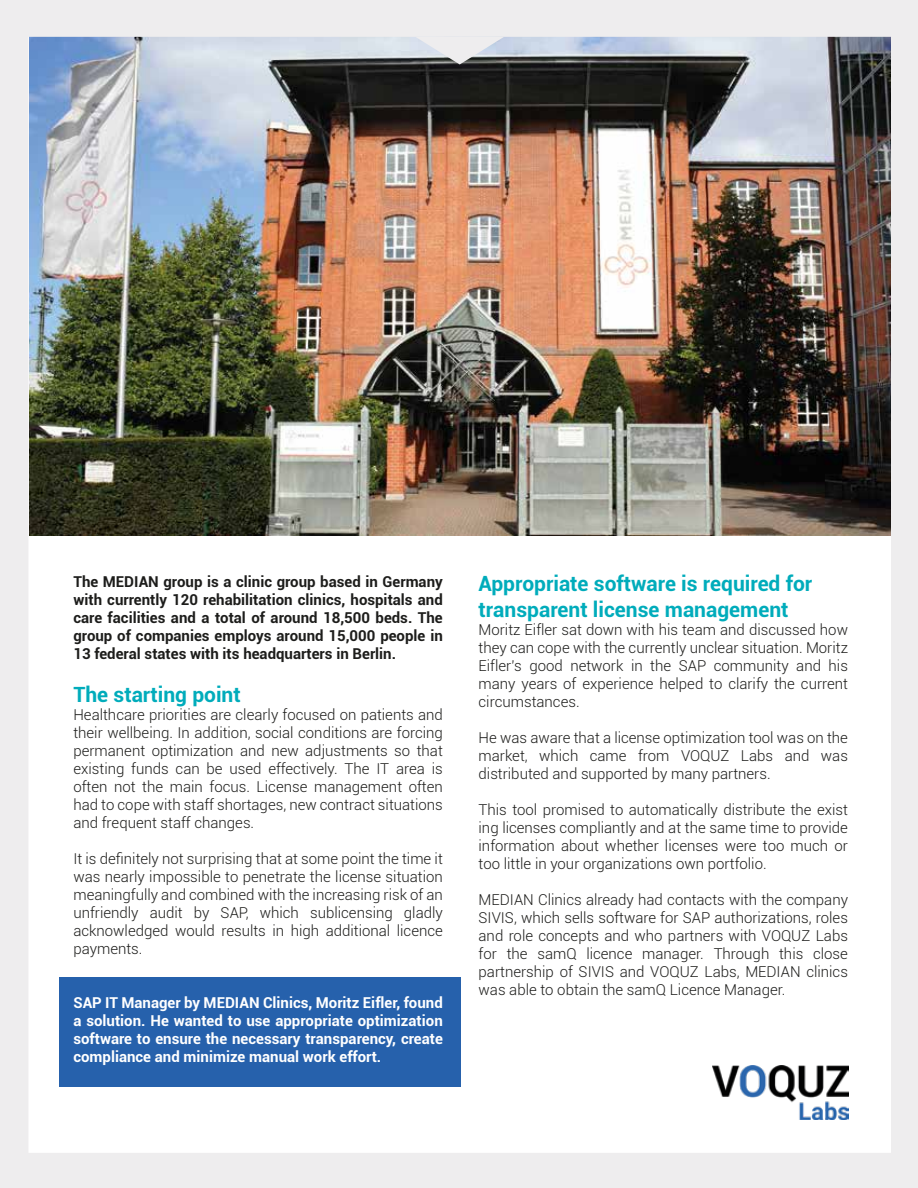
<style>
.page{position:relative;width:918px;height:1188px;background:#fff}
.page>*{position:absolute;margin:0;border:0;box-sizing:border-box;transform-origin:0 0}
.t1{font:700 21px/25.2px "Roboto";color:#00acbb}
.t2{font:300 15px/18px "Roboto";color:#1d1d1b;text-align:justify}
.t3{font:700 15px/18px "Roboto";color:#1d1d1b;text-align:justify}
.t4{font:700 15px/18px "Roboto";color:#fff;text-align:justify}
</style>
<div class="page">
<img style="left:0;top:0;width:918px;height:1188px">
<svg style="left:415px;top:37px;width:89px;height:27px;background:#c3c6c9"></svg>
<p class="t3" style="left:73px;top:572px;width:371px">The MEDIAN group is a clinic group based in Germany with currently 120 rehabilitation clinics, hospitals and care facilities and a total of around 18,500 beds. The group of companies employs around 15,000 people in 13 federal states with its headquarters in Berlin.</p>
<h1 class="t1" style="left:73px;top:681px;width:169px">The starting point</h1>
<p class="t2" style="left:73px;top:705px;width:371px">Healthcare priorities are clearly focused on patients and their wellbeing. In addition, social conditions are forcing permanent optimization and new adjustments so that existing funds can be used effectively. The IT area is often not the main focus. License management often had to cope with staff shortages, new contract situations and frequent staff changes.</p>
<p class="t2" style="left:73px;top:849px;width:371px">It is definitely not surprising that at some point the time it was nearly impossible to penetrate the license situation meaningfully and combined with the increasing risk of an unfriendly audit by SAP, which sublicensing gladly acknowledged would results in high additional licence payments.</p>
<p class="t4" style="left:73px;top:993px;width:371px">SAP IT Manager by MEDIAN Clinics, Moritz Eifler, found a solution. He wanted to use appropriate optimization software to ensure the necessary transparency, create compliance and minimize manual work effort.</p>
<h1 class="t1" style="left:479px;top:570px;width:335px">Appropriate software is required for transparent license management</h1>
<p class="t2" style="left:479px;top:620px;width:371px">Moritz Eifler sat down with his team and discussed how they can cope with the currently unclear situation. Moritz Eifler's good network in the SAP community and his many years of experience helped to clarify the current circumstances.</p>
<p class="t2" style="left:479px;top:728px;width:371px">He was aware that a license optimization tool was on the market, which came from VOQUZ Labs and was distributed and supported by many partners.</p>
<p class="t2" style="left:479px;top:800px;width:371px">This tool promised to automatically distribute the exist ing licenses compliantly and at the same time to provide information about whether licenses were too much or too little in your organizations own portfolio.</p>
<p class="t2" style="left:479px;top:890px;width:371px">MEDIAN Clinics already had contacts with the company SIVIS, which sells software for SAP authorizations, roles and role concepts and who partners with VOQUZ Labs for the samQ licence manager. Through this close partnership of SIVIS and VOQUZ Labs, MEDIAN clinics was able to obtain the samQ Licence Manager.</p>
</div>
